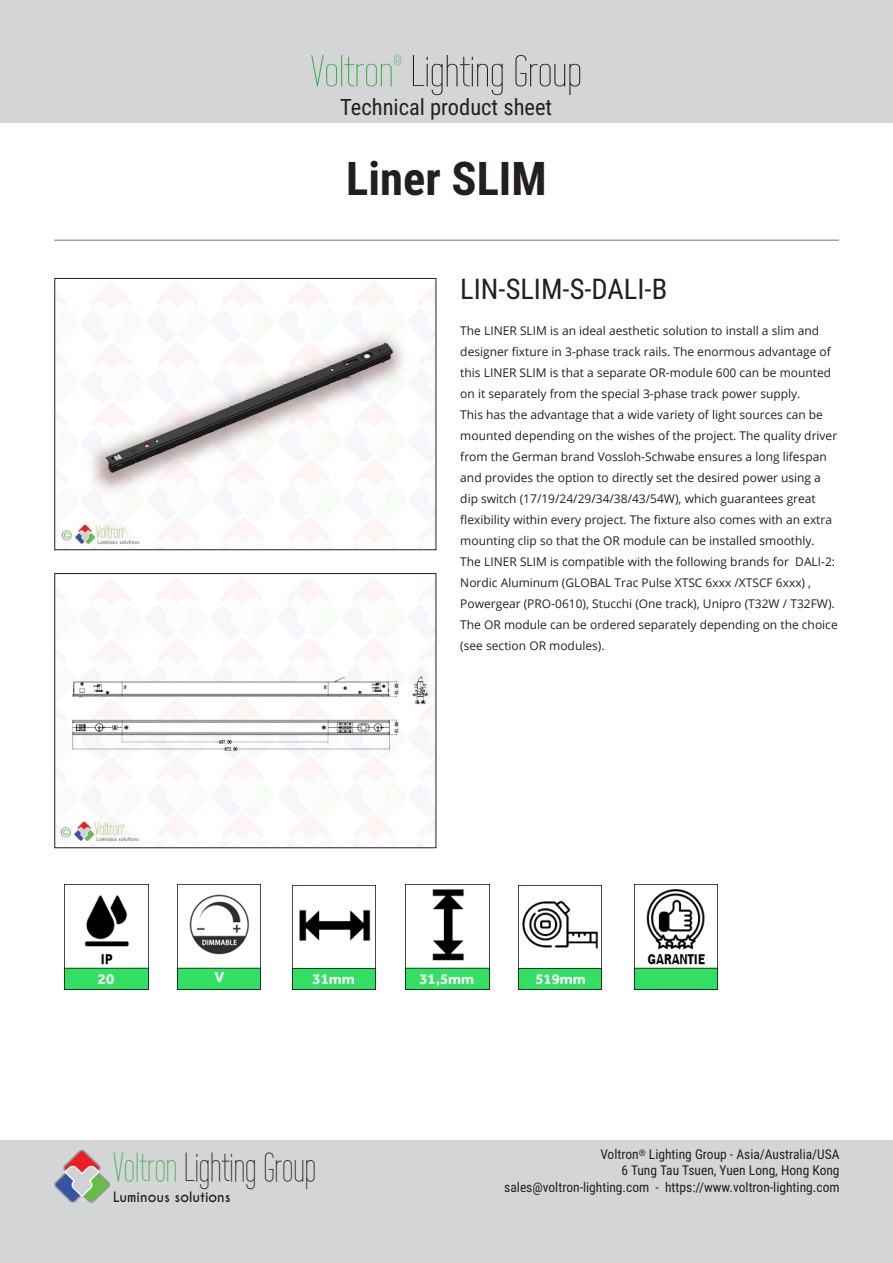
<style>
.page{position:relative;width:893px;height:1263px;background:#fff}
.page>*{position:absolute;margin:0;border:0;box-sizing:border-box;transform-origin:0 0}
.t1{font:700 46.5px "Roboto Condensed";color:#231f20}
.t2{font:43.5px "Wire One";color:#231f20;scale:1.2 1}
.t3{font:40.5px "Wire One";color:#231f20}
.t4{font:28.5px "Roboto Condensed";color:#231f20}
.t5{font:22.5px "Roboto Condensed";color:#231f20}
.t6{font:700 15px "Effra";color:#fff}
.t7{font:15px "Wire One";color:#40ae49;scale:1.2 1}
.t8{font:13.5px/16.5px "Roboto Condensed";color:#231f20;text-align:right}
.t9{font:700 13.5px "Caviar Dreams";color:#231f20}
.t10{font:12px/21px "Open Sans";color:#231f20}
.s1{color:#40ae49}
</style>
<div class="page">
<div style="left:0;top:1141px;width:893px;height:122px;background:#d4d5d7"></div>
<img style="left:55px;top:1150px;width:54px;height:53px">
<div style="left:0;top:0;width:893px;height:122px;background:#d4d5d7"></div>
<hr style="left:54px;top:239px;width:785px;height:2px;background:#a0a1a5">
<img style="left:56px;top:283px;width:378px;height:265px">
<div style="left:54px;top:278px;width:382px;height:272px;border:1px solid #231f20"></div>
<img style="left:56px;top:579px;width:378px;height:267px">
<div style="left:54px;top:573px;width:382px;height:275px;border:1px solid #231f20"></div>
<img style="left:65px;top:884px;width:83px;height:105px">
<img style="left:293px;top:885px;width:83px;height:104px">
<img style="left:406px;top:884px;width:83px;height:105px">
<img style="left:634px;top:884px;width:83px;height:105px">
<img style="left:519px;top:900px;width:82px;height:89px">
<img style="left:177px;top:884px;width:84px;height:105px">
<p class="t7" style="left:394px;top:52px;width:8px">®</p>
<h3 class="t5" style="left:340px;top:91px;width:213px">Technical product sheet</h3>
<h2 class="t2" style="left:311px;top:47px;width:228px"><span class="s1">Voltron</span> Lighting Group</h2>
<h1 class="t1" style="left:346px;top:146px;width:202px">Liner SLIM</h1>
<h3 class="t4" style="left:460px;top:269px;width:208px">LIN-SLIM-S-DALI-B</h3>
<p class="t10" style="left:460px;top:320px;width:379px">The LINER SLIM is an ideal aesthetic solution to install a slim and designer fixture in 3-phase track rails. The enormous advantage of this LINER SLIM is that a separate OR-module 600 can be mounted on it separately from the special 3-phase track power supply.<br>This has the advantage that a wide variety of light sources can be mounted depending on the wishes of the project. The quality driver from the German brand Vossloh-Schwabe ensures a long lifespan and provides the option to directly set the desired power using a dip switch (17/19/24/29/34/38/43/54W), which guarantees great flexibility within every project. The fixture also comes with an extra mounting clip so that the OR module can be installed smoothly.<br>The LINER SLIM is compatible with the following brands for DALI-2:<br>Nordic Aluminum (GLOBAL Trac Pulse XTSC 6xxx /XTSCF 6xxx) , Powergear (PRO-0610), Stucchi (One track), Unipro (T32W / T32FW).<br>The OR module can be ordered separately depending on the choice (see section OR modules).</p>
<p class="t6" style="left:98px;top:969px;width:18px">20</p>
<p class="t6" style="left:215px;top:968px;width:11px">V</p>
<p class="t6" style="left:312px;top:970px;width:44px">31mm</p>
<p class="t6" style="left:419px;top:969px;width:56px">31,5mm</p>
<p class="t6" style="left:535px;top:970px;width:52px">519mm</p>
<h3 class="t3" style="left:113px;top:1145px;width:204px"><span class="s1">Voltron</span> Lighting Group</h3>
<p class="t9" style="left:113px;top:1189px;width:119px">Luminous solutions</p>
<p class="t8" style="left:504px;top:1145px;width:337px">Voltron<sup>®</sup> Lighting Group - Asia/Australia/USA<br>6 Tung Tau Tsuen, Yuen Long, Hong Kong sales@voltron-lighting.com - https://www.voltron-lighting.com</p>
</div>
